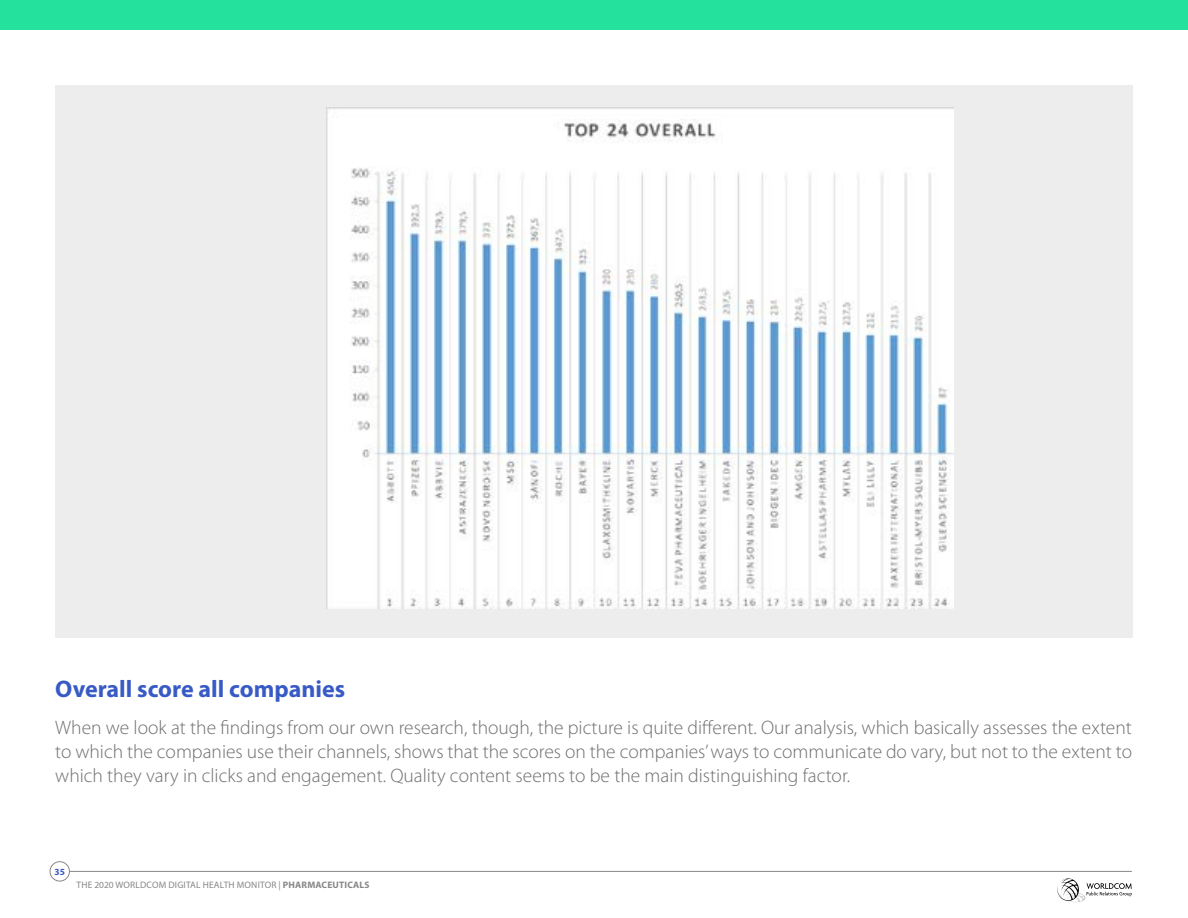
<style>
.page{position:relative;width:1188px;height:918px;background:#fff}
.page>*{position:absolute;margin:0;border:0;box-sizing:border-box;transform-origin:0 0}
.t1{font:700 24px "Myriad Pro";color:#385ac5}
.t2{font:300 19.5px/24px "Myriad Pro";color:#706f6f;text-align:justify}
.t3{font:9.45px "Myriad Pro";letter-spacing:.02em;color:#878787}
.t4{font:700 9.45px "Myriad Pro";color:#385ac5}
.s1{font-weight:700}
</style>
<div class="page">
<svg style="left:1057px;top:878px;width:75px;height:24px"></svg>
<hr style="left:70px;top:871px;width:1062px;height:1px;background:#878787">
<div style="left:50px;top:861px;width:20px;height:20px;border:1px solid #878787;border-radius:50%"></div>
<div style="left:0;top:0;width:1188px;height:30px;background:#24e19d"></div>
<div style="left:55px;top:85px;width:1078px;height:552px;background:#ededed"></div>
<img style="left:327px;top:108px;width:626px;height:500px">
<p class="t1" style="left:55px;top:674px;width:291px">Overall score all companies</p>
<p class="t2" style="left:55px;top:715px;width:1078px">When we look at the findings from our own research, though, the picture is quite different. Our analysis, which basically assesses the extent to which the companies use their channels, shows that the scores on the companies’ ways to communicate do vary, but not to the extent to which they vary in clicks and engagement. Quality content seems to be the main distinguishing factor.</p>
<p class="t4" style="left:55px;top:866px;width:12px">35</p>
<p class="t3" style="left:77px;top:879px;width:295px">THE 2020 WORLDCOM DIGITAL HEALTH MONITOR | <span class="s1">PHARMACEUTICALS</span></p>
</div>
